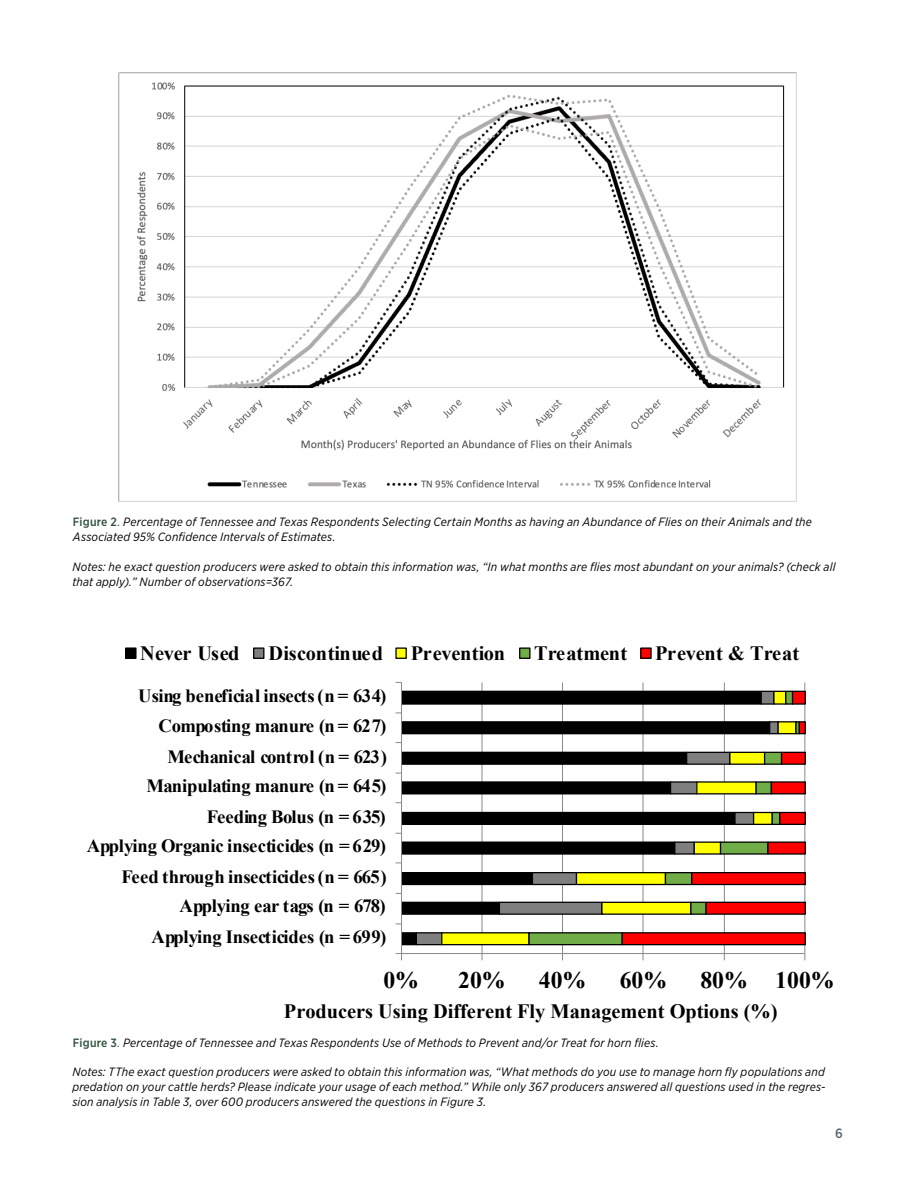
<style>
.page{position:relative;width:918px;height:1188px;background:#fff}
.page>*{position:absolute;margin:0;border:0;box-sizing:border-box;transform-origin:0 0}
.t1{font:700 23.7px "Times New Roman";color:#000}
.t2{font:700 20.4px "Times New Roman";color:#000}
.t3{font:700 20.4px "Times New Roman";letter-spacing:-.025em;color:#000}
.t4{font:700 18.6px "Times New Roman";letter-spacing:-.01em;color:#000}
.t5{font:700 18.6px "Times New Roman";letter-spacing:-.035em;color:#000}
.t6{font:700 18.6px "Times New Roman";letter-spacing:-.03em;color:#000}
.t7{font:500 13.5px "Gotham Narrow";color:#596670}
.t8{font:italic 12px/15px "Gotham Narrow";letter-spacing:.015em;color:#000}
.s1{font-weight:500;font-style:normal;color:#2f4f3b}
.s2{color:#2f4f3b}
</style>
<div class="page">
<img style="left:118px;top:73px;width:678px;height:429px">
<hr style="left:482px;top:682px;width:1px;height:272px;background:#898989">
<hr style="left:562px;top:682px;width:1px;height:272px;background:#898989">
<hr style="left:643px;top:682px;width:1px;height:272px;background:#898989">
<hr style="left:724px;top:682px;width:1px;height:272px;background:#898989">
<hr style="left:804px;top:682px;width:1px;height:272px;background:#898989">
<svg style="left:402px;top:690px;width:13px;height:256px"></svg>
<svg style="left:415px;top:690px;width:26px;height:256px"></svg>
<svg style="left:441px;top:690px;width:87px;height:256px"></svg>
<svg style="left:528px;top:690px;width:93px;height:256px"></svg>
<svg style="left:621px;top:690px;width:185px;height:256px"></svg>
<hr style="left:402px;top:953px;width:403px;height:1px;background:#898989">
<hr style="left:401px;top:682px;width:1px;height:272px;background:#898989">
<div style="left:126px;top:648px;width:10px;height:10px;background:#000"></div>
<div style="left:125px;top:647px;width:12px;height:12px;border:1px solid #000"></div>
<div style="left:254px;top:648px;width:10px;height:10px;background:#7f7f7f"></div>
<div style="left:253px;top:647px;width:11px;height:12px;border:1px solid #000"></div>
<div style="left:396px;top:648px;width:10px;height:10px;background:#ff0"></div>
<div style="left:395px;top:647px;width:12px;height:12px;border:1px solid #000"></div>
<div style="left:520px;top:648px;width:10px;height:10px;background:#70ad47"></div>
<div style="left:519px;top:647px;width:12px;height:12px;border:1px solid #000"></div>
<div style="left:641px;top:648px;width:10px;height:10px;background:#f00"></div>
<div style="left:640px;top:647px;width:12px;height:12px;border:1px solid #000"></div>
<p class="t8" style="left:73px;top:514px;width:741px"><span class="s1">Figure 2</span><span class="s2">.</span> Percentage of Tennessee and Texas Respondents Selecting Certain Months as having an Abundance of Flies on their Animals and the<br>Associated 95% Confidence Intervals of Estimates.</p>
<p class="t8" style="left:72px;top:559px;width:765px">Notes: he exact question producers were asked to obtain this information was, “In what months are flies most abundant on your animals? (check all that apply).” Number of observations=367.</p>
<p class="t3" style="left:140px;top:638px;width:101px">Never Used</p>
<p class="t2" style="left:268px;top:638px;width:116px">Discontinued</p>
<p class="t2" style="left:411px;top:638px;width:96px">Prevention</p>
<p class="t2" style="left:534px;top:638px;width:95px">Treatment</p>
<p class="t2" style="left:655px;top:638px;width:146px">Prevent &amp; Treat</p>
<p class="t4" style="left:138px;top:683px;width:250px">Using beneficial insects (n = 634)</p>
<p class="t4" style="left:158px;top:712px;width:230px">Composting manure (n = 627)</p>
<p class="t5" style="left:167px;top:743px;width:221px">Mechanical control (n = 623)</p>
<p class="t4" style="left:147px;top:773px;width:241px">Manipulating manure (n = 645)</p>
<p class="t4" style="left:207px;top:803px;width:181px">Feeding Bolus (n = 635)</p>
<p class="t4" style="left:87px;top:833px;width:301px">Applying Organic insecticides (n = 629)</p>
<p class="t4" style="left:121px;top:863px;width:267px">Feed through insecticides (n = 665)</p>
<p class="t6" style="left:180px;top:893px;width:207px">Applying ear tags (n = 678)</p>
<p class="t4" style="left:151px;top:923px;width:236px">Applying Insecticides (n = 699)</p>
<p class="t1" style="left:383px;top:963px;width:37px">0%</p>
<p class="t1" style="left:458px;top:963px;width:49px">20%</p>
<p class="t1" style="left:539px;top:963px;width:49px">40%</p>
<p class="t1" style="left:620px;top:963px;width:49px">60%</p>
<p class="t1" style="left:700px;top:963px;width:136px">80% 100%</p>
<p class="t2" style="left:284px;top:996px;width:495px">Producers Using Different Fly Management Options (%)</p>
<p class="t8" style="left:73px;top:1036px;width:587px"><span class="s1">Figure 3</span><span class="s2">.</span> Percentage of Tennessee and Texas Respondents Use of Methods to Prevent and/or Treat for horn flies.</p>
<p class="t8" style="left:72px;top:1064px;width:755px;text-align:justify">Notes: TThe exact question producers were asked to obtain this information was, “What methods do you use to manage horn fly populations and predation on your cattle herds? Please indicate your usage of each method.” While only 367 producers answered all questions used in the regres&shy;sion analysis in Table 3, over 600 producers answered the questions in Figure 3.</p>
<p class="t7" style="left:835px;top:1125px;width:9px">6</p>
</div>
